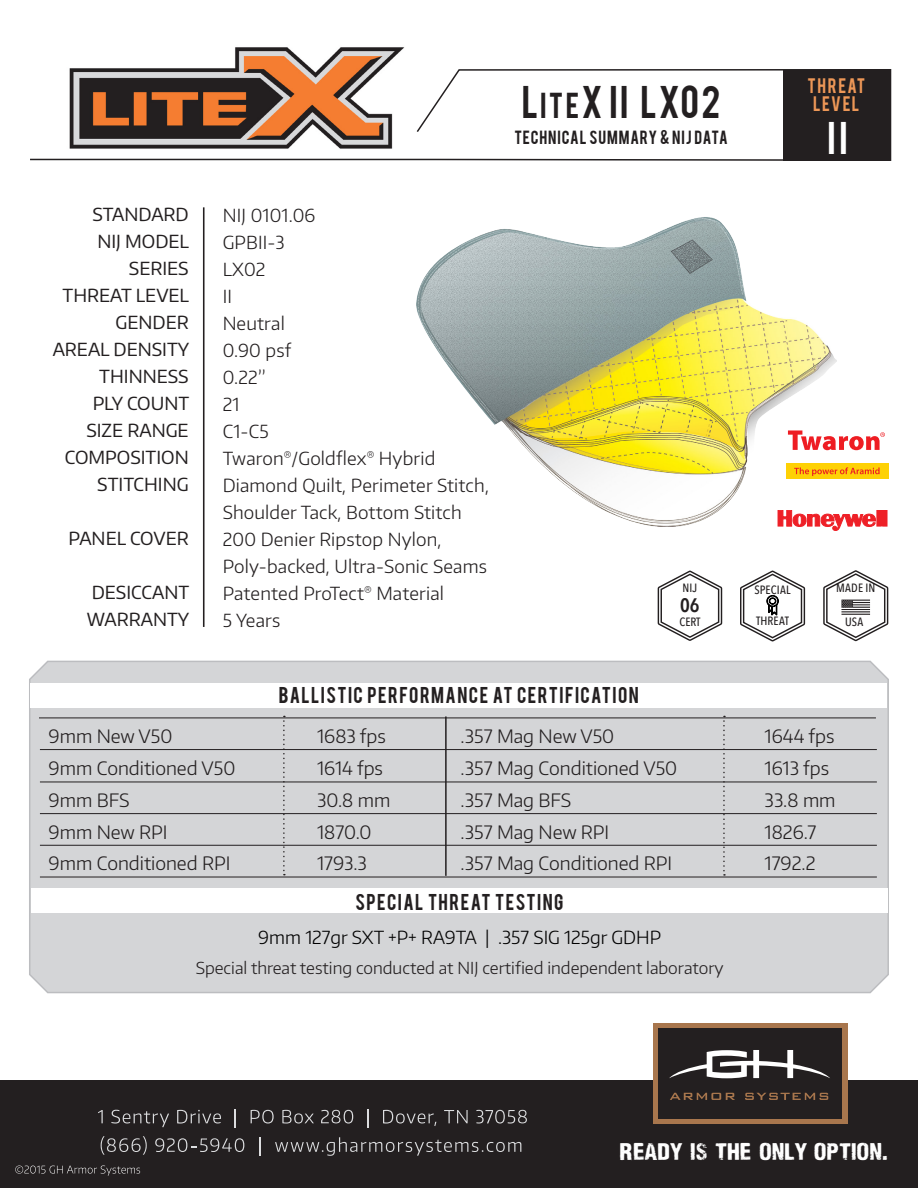
<style>
.page{position:relative;width:918px;height:1188px;background:#fff}
.page>*{position:absolute;margin:0;border:0;box-sizing:border-box;transform-origin:0 0}
.t1{font:36px "Bebas";letter-spacing:.055em;color:#231f20}
.t2{font:36px "Bebas";color:#fff}
.t3{font:22.35px "Nidex Expd";color:#fff}
.t4{font:600 19.5px "Avenir Next Condensed";color:#231f20}
.t5{font:300 18.45px "Encode Sans";color:#231f20}
.t6{font:300 18px/27px "Encode Sans";letter-spacing:.01em;color:#231f20}
.t7{font:18px "Encode Sans";color:#231f20}
.t8{font:18px "Bebas";letter-spacing:.08em;color:#231f20}
.t9{font:300 18px "Encode Sans";color:#000}
.t10{font:300 16.5px "Encode Sans";color:#231f20}
.t11{font:16.5px "Bebas";letter-spacing:.08em;color:#ed9757}
.t12{font:15px "Bebas";letter-spacing:.06em;color:#231f20}
.t13{font:500 12px "Avenir Next Condensed";letter-spacing:.01em;color:#231f20}
.s1{font-size:28.35px}
</style>
<div class="page">
<img style="left:416px;top:217px;width:421px;height:310px">
<div style="left:29px;top:660px;width:860px;height:334px;background:#d4d5d7"></div>
<svg style="left:723px;top:716px;width:2px;height:160px"></svg>
<hr style="left:445px;top:716px;width:2px;height:160px;background:#231f20">
<svg style="left:283px;top:716px;width:2px;height:159px"></svg>
<img style="left:235px;top:47px;width:170px;height:21px">
<hr style="left:203px;top:207px;width:2px;height:420px;background:#231f20">
<div style="left:31px;top:888px;width:856px;height:25px;background:#fff"></div>
<svg style="left:30px;top:68px;width:862px;height:93px"></svg>
<div style="left:30px;top:683px;width:857px;height:25px;background:#fff"></div>
<div style="left:0;top:1080px;width:918px;height:108px;background:#231f20"></div>
<div style="left:653px;top:1023px;width:194px;height:101px;background:#a8764d"></div>
<div style="left:658px;top:1028px;width:184px;height:91px;background:#231f20"></div>
<svg style="left:670px;top:1093px;width:65px;height:7px"></svg>
<svg style="left:745px;top:1093px;width:83px;height:7px"></svg>
<svg style="left:669px;top:1050px;width:161px;height:28px"></svg>
<svg style="left:98px;top:1110px;width:5px;height:13px"></svg>
<svg style="left:111px;top:1110px;width:58px;height:17px"></svg>
<svg style="left:177px;top:1110px;width:44px;height:14px"></svg>
<svg style="left:235px;top:1109px;width:1px;height:18px"></svg>
<svg style="left:251px;top:1110px;width:23px;height:14px"></svg>
<svg style="left:282px;top:1110px;width:32px;height:14px"></svg>
<svg style="left:321px;top:1110px;width:32px;height:14px"></svg>
<svg style="left:367px;top:1109px;width:1px;height:18px"></svg>
<svg style="left:383px;top:1110px;width:53px;height:16px"></svg>
<svg style="left:444px;top:1110px;width:24px;height:13px"></svg>
<svg style="left:476px;top:1110px;width:51px;height:14px"></svg>
<svg style="left:101px;top:1136px;width:46px;height:19px"></svg>
<svg style="left:155px;top:1138px;width:89px;height:14px"></svg>
<svg style="left:259px;top:1137px;width:2px;height:19px"></svg>
<svg style="left:275px;top:1137px;width:246px;height:19px"></svg>
<svg style="left:15px;top:1166px;width:125px;height:10px"></svg>
<svg style="left:657px;top:570px;width:66px;height:71px"></svg>
<svg style="left:740px;top:570px;width:66px;height:72px"></svg>
<svg style="left:823px;top:570px;width:66px;height:72px"></svg>
<div style="left:786px;top:426px;width:103px;height:53px;background:#fff"></div>
<div style="left:786px;top:463px;width:103px;height:16px;background:#fed105"></div>
<svg style="left:794px;top:467px;width:86px;height:9px"></svg>
<svg style="left:788px;top:430px;width:97px;height:20px"></svg>
<svg style="left:778px;top:510px;width:98px;height:21px"></svg>
<div style="left:877px;top:510px;width:4px;height:16px;border:1px solid #ee2027"></div>
<div style="left:883px;top:510px;width:4px;height:16px;border:1px solid #ee2027"></div>
<hr style="left:40px;top:749px;width:837px;height:1px;background:#231f20">
<hr style="left:40px;top:813px;width:837px;height:1px;background:#231f20">
<hr style="left:40px;top:877px;width:837px;height:1px;background:#231f20">
<hr style="left:40px;top:782px;width:837px;height:1px;background:#231f20">
<hr style="left:40px;top:845px;width:837px;height:1px;background:#231f20">
<hr style="left:39px;top:718px;width:837px;height:1px;background:#231f20">
<p class="t7" style="left:92px;top:202px;width:98px">STANDARD</p>
<p class="t7" style="left:97px;top:229px;width:93px">NIJ MODEL</p>
<p class="t7" style="left:129px;top:256px;width:61px">SERIES</p>
<p class="t7" style="left:63px;top:283px;width:128px">THREAT LEVEL</p>
<p class="t7" style="left:116px;top:310px;width:75px">GENDER</p>
<p class="t7" style="left:53px;top:337px;width:138px">AREAL DENSITY</p>
<p class="t7" style="left:99px;top:364px;width:91px">THINNESS</p>
<p class="t7" style="left:93px;top:391px;width:98px">PLY COUNT</p>
<p class="t7" style="left:86px;top:418px;width:104px">SIZE RANGE</p>
<p class="t7" style="left:65px;top:445px;width:125px">COMPOSITION</p>
<p class="t7" style="left:97px;top:472px;width:93px">STITCHING</p>
<p class="t7" style="left:69px;top:526px;width:122px">PANEL COVER</p>
<p class="t7" style="left:92px;top:580px;width:99px">DESICCANT</p>
<p class="t7" style="left:87px;top:607px;width:104px">WARRANTY</p>
<p class="t6" style="left:223px;top:201px;width:94px">NIJ 0101.06</p>
<p class="t6" style="left:223px;top:228px;width:63px">GPBII-3</p>
<p class="t6" style="left:223px;top:255px;width:44px">LX02</p>
<p class="t6" style="left:223px;top:282px;width:11px">II</p>
<p class="t6" style="left:223px;top:309px;width:64px">Neutral</p>
<p class="t6" style="left:223px;top:336px;width:70px">0.90 psf</p>
<p class="t6" style="left:223px;top:363px;width:44px">0.22”</p>
<p class="t6" style="left:223px;top:390px;width:18px">21</p>
<p class="t6" style="left:223px;top:417px;width:48px">C1-C5</p>
<p class="t6" style="left:223px;top:444px;width:214px">Twaron<sup>®</sup>/Goldflex<sup>®</sup> Hybrid</p>
<p class="t6" style="left:223px;top:471px;width:268px">Diamond Quilt, Perimeter Stitch,<br>Shoulder Tack, Bottom Stitch</p>
<p class="t6" style="left:223px;top:525px;width:220px">200 Denier Ripstop Nylon,</p>
<p class="t6" style="left:223px;top:552px;width:266px">Poly-backed, Ultra-Sonic Seams</p>
<p class="t6" style="left:223px;top:579px;width:223px">Patented ProTect<sup>®</sup> Material</p>
<p class="t6" style="left:223px;top:606px;width:59px">5 Years</p>
<p class="t1" style="left:522px;top:75px;width:200px">L<span class="s1">ite</span>X II LX02</p>
<p class="t11" style="left:807px;top:74px;width:59px">THREAT</p>
<p class="t11" style="left:813px;top:92px;width:48px">LEVEL</p>
<p class="t2" style="left:828px;top:112px;width:22px">II</p>
<p class="t12" style="left:514px;top:126px;width:215px">TECHNICAL SUMMARY &amp; NIJ DATA</p>
<p class="t13" style="left:683px;top:581px;width:16px">NIJ</p>
<p class="t13" style="left:754px;top:583px;width:38px">SPECIAL</p>
<p class="t13" style="left:836px;top:581px;width:41px">MADE IN</p>
<p class="t13" style="left:756px;top:614px;width:34px">THREAT</p>
<p class="t13" style="left:845px;top:615px;width:20px">USA</p>
<p class="t4" style="left:680px;top:588px;width:21px">06</p>
<p class="t13" style="left:680px;top:615px;width:23px">CERT</p>
<p class="t8" style="left:279px;top:682px;width:362px">BALLISTIC PERFORMANCE AT CERTIFICATION</p>
<p class="t5" style="left:49px;top:724px;width:125px">9mm New V50</p>
<p class="t5" style="left:317px;top:724px;width:70px">1683 fps</p>
<p class="t5" style="left:49px;top:756px;width:188px">9mm Conditioned V50</p>
<p class="t5" style="left:317px;top:756px;width:67px">1614 fps</p>
<p class="t5" style="left:49px;top:788px;width:82px">9mm BFS</p>
<p class="t5" style="left:317px;top:788px;width:75px">30.8 mm</p>
<p class="t5" style="left:49px;top:820px;width:120px">9mm New RPI</p>
<p class="t5" style="left:317px;top:820px;width:56px">1870.0</p>
<p class="t5" style="left:49px;top:851px;width:183px">9mm Conditioned RPI</p>
<p class="t5" style="left:317px;top:851px;width:51px">1793.3</p>
<p class="t5" style="left:461px;top:724px;width:155px">.357 Mag New V50</p>
<p class="t5" style="left:765px;top:724px;width:71px">1644 fps</p>
<p class="t5" style="left:461px;top:756px;width:218px">.357 Mag Conditioned V50</p>
<p class="t5" style="left:765px;top:756px;width:66px">1613 fps</p>
<p class="t5" style="left:461px;top:788px;width:112px">.357 Mag BFS</p>
<p class="t5" style="left:765px;top:788px;width:73px">33.8 mm</p>
<p class="t5" style="left:461px;top:820px;width:150px">.357 Mag New RPI</p>
<p class="t5" style="left:765px;top:820px;width:53px">1826.7</p>
<p class="t5" style="left:461px;top:851px;width:213px">.357 Mag Conditioned RPI</p>
<p class="t5" style="left:765px;top:851px;width:52px">1792.2</p>
<p class="t8" style="left:355px;top:889px;width:210px">SPECIAL THREAT TESTING</p>
<p class="t9" style="left:258px;top:926px;width:404px">9mm 127gr SXT +P+ RA9TA | .357 SIG 125gr GDHP</p>
<p class="t10" style="left:196px;top:957px;width:529px">Special threat testing conducted at NIJ certified independent laboratory</p>
<p class="t3" style="left:620px;top:1138px;width:270px">READY IS THE ONLY OPTION.</p>
</div>
